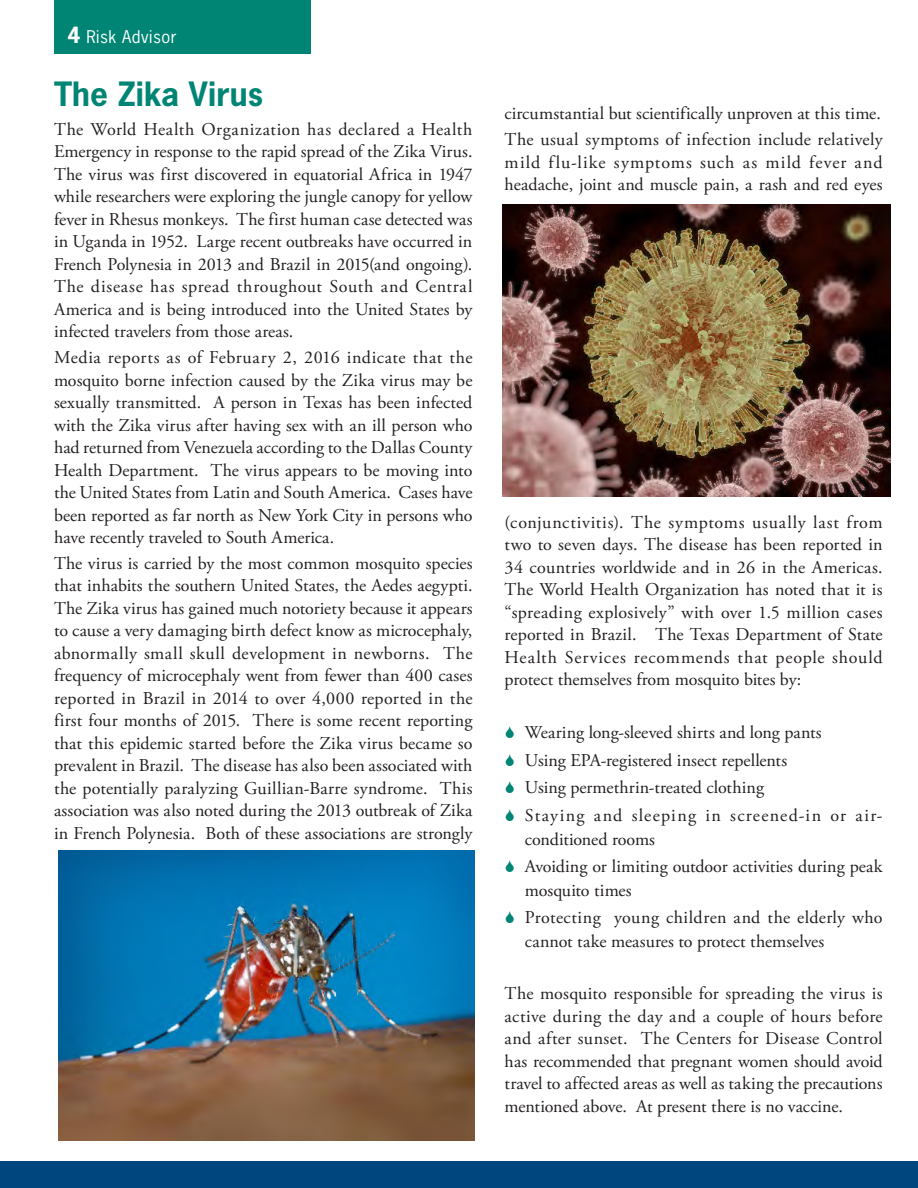
<style>
.page{position:relative;width:918px;height:1188px;background:#fff}
.page>*{position:absolute;margin:0;border:0;box-sizing:border-box;transform-origin:0 0}
.t1{font:700 31.5px "News Gothic Std";letter-spacing:.005em;color:#008575}
.t2{font:18px/22.5px "Adobe Garamond Pro";letter-spacing:.005em;color:#231f20;text-align:justify}
.t3{font:18px/22.5px "Adobe Garamond Pro";letter-spacing:.025em;color:#231f20}
.t4{font:16.5px "News Gothic Std";letter-spacing:.03em;color:#fff}
.s1{font-weight:700;font-size:21px}
</style>
<div class="page">
<div style="left:54px;top:0;width:256px;height:54px;background:#008575"></div>
<div style="left:0;top:1161px;width:918px;height:27px;background:#00467e"></div>
<img style="left:58px;top:850px;width:416px;height:290px">
<img style="left:502px;top:205px;width:389px;height:291px">
<p class="t4" style="left:68px;top:27px;width:111px"><span class="s1">4</span> Risk Advisor</p>
<h1 class="t1" style="left:54px;top:73px;width:211px">The Zika Virus</h1>
<p class="t2" style="left:54px;top:118px;width:420px">The World Health Organization has declared a Health Emergency in response to the rapid spread of the Zika Virus.<br>The virus was first discovered in equatorial Africa in 1947 while researchers were exploring the jungle canopy for yellow fever in Rhesus monkeys. The first human case detected was in Uganda in 1952. Large recent outbreaks have occurred in French Polynesia in 2013 and Brazil in 2015(and ongoing).<br>The disease has spread throughout South and Central America and is being introduced into the United States by infected travelers from those areas.</p>
<p class="t2" style="left:54px;top:347px;width:420px">Media reports as of February 2, 2016 indicate that the mosquito borne infection caused by the Zika virus may be sexually transmitted. A person in Texas has been infected with the Zika virus after having sex with an ill person who had returned from Venezuela according to the Dallas County Health Department. The virus appears to be moving into the United States from Latin and South America. Cases have been reported as far north as New York City in persons who have recently traveled to South America.</p>
<p class="t2" style="left:54px;top:553px;width:420px">The virus is carried by the most common mosquito species that inhabits the southern United States, the Aedes aegypti.<br>The Zika virus has gained much notoriety because it appears to cause a very damaging birth defect know as microcephaly, abnormally small skull development in newborns. The frequency of microcephaly went from fewer than 400 cases reported in Brazil in 2014 to over 4,000 reported in the first four months of 2015. There is some recent reporting that this epidemic started before the Zika virus became so prevalent in Brazil. The disease has also been associated with the potentially paralyzing Guillian-Barre syndrome. This association was also noted during the 2013 outbreak of Zika in French Polynesia. Both of these associations are strongly</p>
<p class="t2" style="left:505px;top:101px;width:380px;line-height:25.8px">circumstantial but scientifically unproven at this time.<br>The usual symptoms of infection include relatively</p>
<p class="t3" style="left:505px;top:151px;width:380px">mild flu-like symptoms such as mild fever and headache, joint and muscle pain, a rash and red eyes</p>
<p class="t2" style="left:505px;top:511px;width:380px">(conjunctivitis). The symptoms usually last from two to seven days. The disease has been reported in 34 countries worldwide and in 26 in the Americas.<br>The World Health Organization has noted that it is “spreading explosively” with over 1.5 million cases reported in Brazil. The Texas Department of State Health Services recommends that people should protect themselves from mosquito bites by:</p>
<p class="t2" style="left:525px;top:720px;width:359px;line-height:27.5px;text-align:left">Wearing long-sleeved shirts and long pants<br>Using EPA-registered insect repellents<br>Using permethrin-treated clothing<br>Staying and sleeping in screened-in or air-</p>
<p class="t2" style="left:525px;top:826px;width:359px;line-height:27.5px">conditioned rooms<br>Avoiding or limiting outdoor activities during peak</p>
<p class="t2" style="left:525px;top:877px;width:359px;line-height:27.5px">mosquito times<br>Protecting young children and the elderly who</p>
<p class="t2" style="left:525px;top:931px;width:301px">cannot take measures to protect themselves</p>
<p class="t2" style="left:505px;top:983px;width:380px">The mosquito responsible for spreading the virus is active during the day and a couple of hours before and after sunset. The Centers for Disease Control has recommended that pregnant women should avoid travel to affected areas as well as taking the precautions mentioned above. At present there is no vaccine.</p>
</div>
